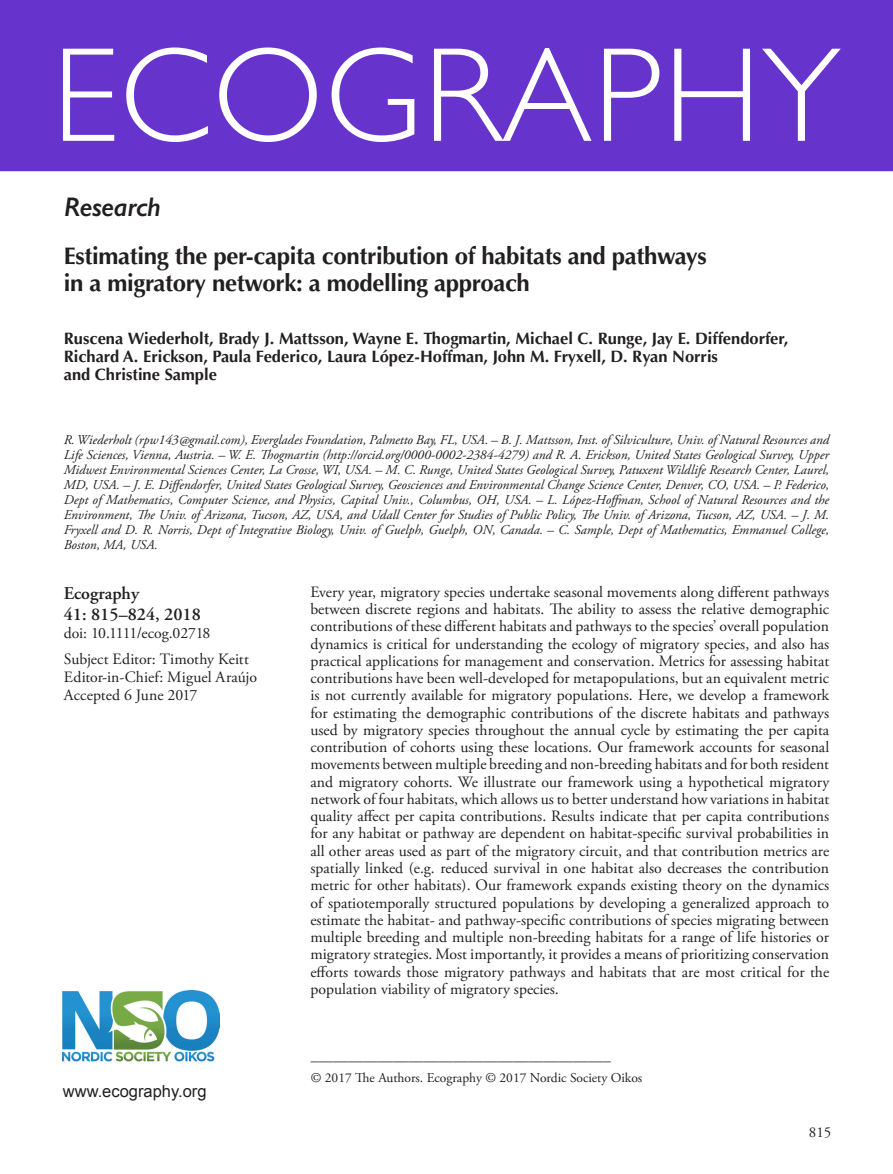
<style>
.page{position:relative;width:893px;height:1174px;background:#fff}
.page>*{position:absolute;margin:0;border:0;box-sizing:border-box;transform-origin:0 0}
.ECOG_Title{font:300 135px "Gill Sans";letter-spacing:.01em;color:#fff}
.TOC_Head{font:italic 600 27px "Gill Sans";letter-spacing:-.015em;color:#231f20}
.CT{font:700 24px/27px "Optima LT Std";letter-spacing:-.015em;color:#231f20}
.Corres{font:600 18px "Adobe Garamond Pro";color:#231f20}
.AU{font:700 16.5px/18px "Optima LT Std";color:#231f20}
.t1{font:16.5px "Arial";color:#231f20}
.ABS_TXT{font:15.75px/17.2px "Adobe Garamond Pro";color:#231f20;text-align:justify}
.Corres1{font:15.75px "Adobe Garamond Pro";color:#231f20}
.t2{font:15px "Adobe Garamond Pro";color:#231f20}
.Address{font:italic 13.5px/15px "Adobe Garamond Pro";color:#231f20;text-align:justify}
.t3{font:13.5px "Adobe Garamond Pro";color:#231f20}
</style>
<div class="page">
<div style="left:0;top:0;width:893px;height:171px;background:#63c"></div>
<img style="left:63px;top:990px;width:156px;height:72px">
<p class="ECOG_Title" style="left:52px;top:-10px;width:790px">ECOGRAPHY</p>
<p class="TOC_Head" style="left:64px;top:191px;width:99px">Research</p>
<p class="CT" style="left:64px;top:243px;width:644px">Estimating the per-capita contribution of habitats and pathways in a migratory network: a modelling approach</p>
<p class="AU" style="left:64px;top:329px;width:726px">Ruscena Wiederholt, Brady J. Mattsson, Wayne E. Thogmartin, Michael C. Runge, Jay E. Diffendorfer,<br>Richard A. Erickson, Paula Federico, Laura López-Hoffman, John M. Fryxell, D. Ryan Norris<br>and Christine Sample</p>
<p class="Address" style="left:64px;top:433px;width:767px">R. Wiederholt (rpw143@gmail.com), Everglades Foundation, Palmetto Bay, FL, USA. – B. J. Mattsson, Inst. of Silviculture, Univ. of Natural Resources and Life Sciences, Vienna, Austria. – W. E. Thogmartin (http://orcid.org/0000-0002-2384-4279) and R. A. Erickson, United States Geological Survey, Upper Midwest Environmental Sciences Center, La Crosse, WI, USA. – M. C. Runge, United States Geological Survey, Patuxent Wildlife Research Center, Laurel, MD, USA. – J. E. Diffendorfer, United States Geological Survey, Geosciences and Environmental Change Science Center, Denver, CO, USA. – P. Federico, Dept of Mathematics, Computer Science, and Physics, Capital Univ., Columbus, OH, USA. – L. López-Hoffman, School of Natural Resources and the Environment, The Univ. of Arizona, Tucson, AZ, USA, and Udall Center for Studies of Public Policy, The Univ. of Arizona, Tucson, AZ, USA. – J. M.<br>Fryxell and D. R. Norris, Dept of Integrative Biology, Univ. of Guelph, Guelph, ON, Canada. – C. Sample, Dept of Mathematics, Emmanuel College, Boston, MA, USA.</p>
<p class="Corres" style="left:64px;top:582px;width:77px">Ecography</p>
<p class="Corres" style="left:64px;top:604px;width:139px">41: 815–824, 2018</p>
<p class="Corres1" style="left:64px;top:623px;width:148px">doi: 10.1111/ecog.02718</p>
<p class="Corres1" style="left:64px;top:649px;width:187px">Subject Editor: Timothy Keitt</p>
<p class="Corres1" style="left:64px;top:667px;width:195px">Editor-in-Chief: Miguel Araújo</p>
<p class="Corres1" style="left:64px;top:685px;width:135px">Accepted 6 June 2017</p>
<p class="t1" style="left:63px;top:1080px;width:145px">www.ecography.org</p>
<p class="ABS_TXT" style="left:310px;top:584px;width:520px">Every year, migratory species undertake seasonal movements along different pathways between discrete regions and habitats. The ability to assess the relative demographic contributions of these different habitats and pathways to the species’ overall population dynamics is critical for understanding the ecology of migratory species, and also has practical applications for management and conservation. Metrics for assessing habitat contributions have been well-developed for metapopulations, but an equivalent metric is not currently available for migratory populations. Here, we develop a framework for estimating the demographic contributions of the discrete habitats and pathways used by migratory species throughout the annual cycle by estimating the per capita contribution of cohorts using these locations. Our framework accounts for seasonal movements between multiple breeding and non-breeding habitats and for both resident and migratory cohorts. We illustrate our framework using a hypothetical migratory network of four habitats, which allows us to better understand how variations in habitat quality affect per capita contributions. Results indicate that per capita contributions for any habitat or pathway are dependent on habitat-specific survival probabilities in all other areas used as part of the migratory circuit, and that contribution metrics are spatially linked (e.g. reduced survival in one habitat also decreases the contribution metric for other habitats). Our framework expands existing theory on the dynamics of spatiotemporally structured populations by developing a generalized approach to estimate the habitat- and pathway-specific contributions of species migrating between multiple breeding and multiple non-breeding habitats for a range of life histories or migratory strategies. Most importantly, it provides a means of prioritizing conservation efforts towards those migratory pathways and habitats that are most critical for the population viability of migratory species.</p>
<p class="t2" style="left:311px;top:1051px;width:301px">––––––––––––––––––––––––––––––––––––––––</p>
<p class="t3" style="left:311px;top:1069px;width:333px">© 2017 The Authors. Ecography © 2017 Nordic Society Oikos</p>
<p class="t2" style="left:809px;top:1123px;width:24px">815</p>
</div>
